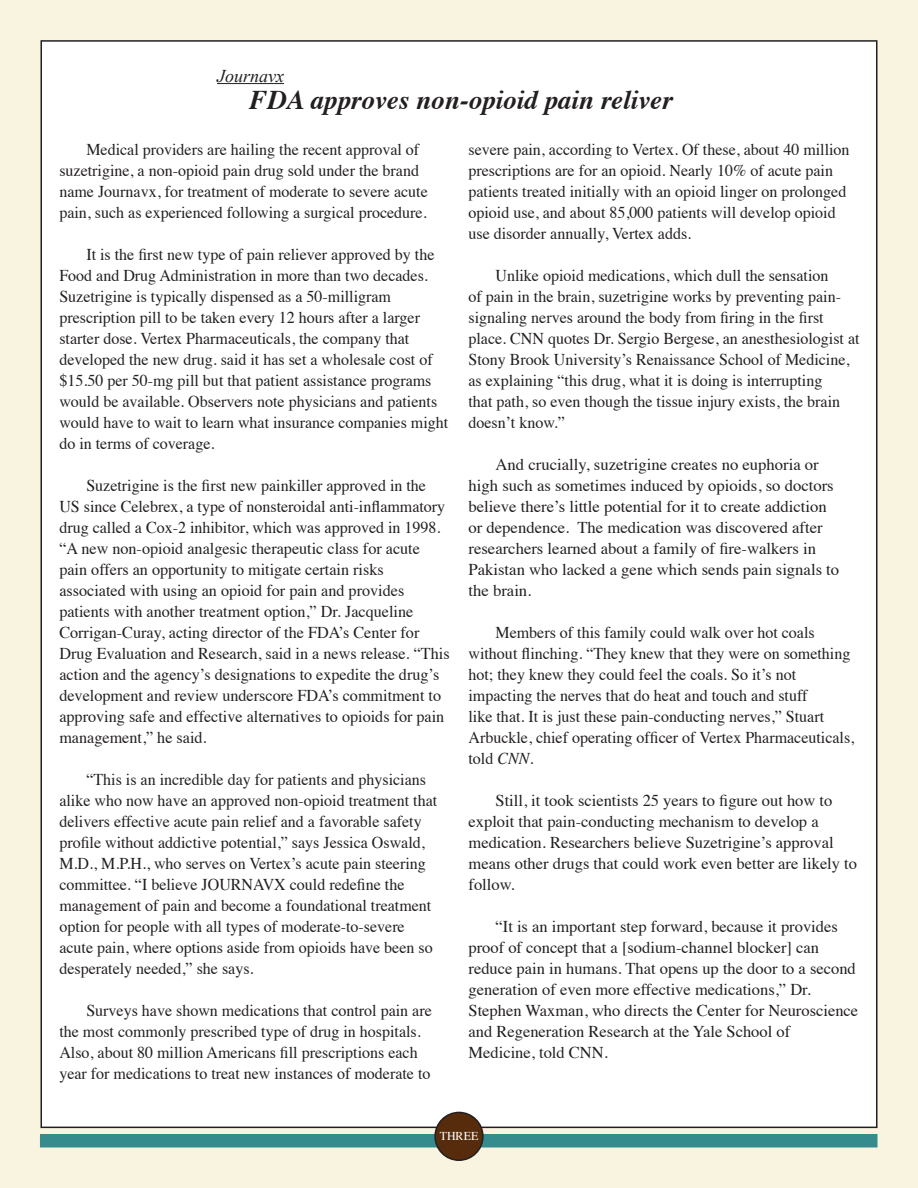
<style>
.page{position:relative;width:918px;height:1188px;background:#f8f4e0}
.page>*{position:absolute;margin:0;border:0;box-sizing:border-box;transform-origin:0 0}
.t1{font:italic 700 27px "Times";color:#231f20}
.t2{font:italic 18px "Times New Roman";color:#231f20}
.t3{font:16.5px/21px "Times";color:#231f20}
.t4{font:12px "Times";color:#fff}
.s1{font-style:italic}
</style>
<div class="page">
<div style="left:41px;top:41px;width:836px;height:1086px;background:#fff"></div>
<div style="left:40px;top:1134px;width:837px;height:14px;background:#368c8c"></div>
<div style="left:435px;top:1112px;width:48px;height:48px;background:#572c0c;border-radius:50%"></div>
<div style="left:434px;top:1112px;width:50px;height:49px;border:2px solid #231f20;border-radius:50%"></div>
<hr style="left:217px;top:83px;width:67px;height:1px;background:#231f20">
<p class="t2" style="left:217px;top:63px;width:68px">Journavx</p>
<p class="t1" style="left:250px;top:74px;width:425px">FDA approves non-opioid pain reliver</p>
<p class="t3" style="left:59px;top:137px;width:370px;text-indent:27px">Medical providers are hailing the recent approval of suzetrigine, a non-opioid pain drug sold under the brand name Journavx, for treatment of moderate to severe acute pain, such as experienced following a surgical procedure.</p>
<p class="t3" style="left:59px;top:242px;width:390px;text-indent:27px">It is the first new type of pain reliever approved by the Food and Drug Administration in more than two decades.<br>Suzetrigine is typically dispensed as a 50-milligram prescription pill to be taken every 12 hours after a larger starter dose. Vertex Pharmaceuticals, the company that developed the new drug. said it has set a wholesale cost of $15.50 per 50-mg pill but that patient assistance programs would be available. Observers note physicians and patients would have to wait to learn what insurance companies might do in terms of coverage.</p>
<p class="t3" style="left:59px;top:473px;width:387px;text-align:center">Suzetrigine is the first new painkiller approved in the<br>US since Celebrex, a type of nonsteroidal anti-inflammatory drug called a Cox-2 inhibitor, which was approved in 1998.</p>
<p class="t3" style="left:59px;top:536px;width:392px">“A new non-opioid analgesic therapeutic class for acute pain offers an opportunity to mitigate certain risks associated with using an opioid for pain and provides patients with another treatment option,” Dr. Jacqueline Corrigan-Curay, acting director of the FDA’s Center for Drug Evaluation and Research, said in a news release. “This action and the agency’s designations to expedite the drug’s development and review underscore FDA’s commitment to approving safe and effective alternatives to opioids for pain management,” he said.</p>
<p class="t3" style="left:59px;top:767px;width:379px;text-indent:27px">“This is an incredible day for patients and physicians alike who now have an approved non-opioid treatment that delivers effective acute pain relief and a favorable safety profile without addictive potential,” says Jessica Oswald, M.D., M.P.H., who serves on Vertex’s acute pain steering committee. “I believe JOURNAVX could redefine the management of pain and become a foundational treatment option for people with all types of moderate-to-severe acute pain, where options aside from opioids have been so desperately needed,” she says.</p>
<p class="t3" style="left:59px;top:998px;width:374px;text-indent:27px">Surveys have shown medications that control pain are the most commonly prescribed type of drug in hospitals.<br>Also, about 80 million Americans fill prescriptions each year for medications to treat new instances of moderate to</p>
<p class="t3" style="left:469px;top:137px;width:383px">severe pain, according to Vertex. Of these, about 40 million prescriptions are for an opioid. Nearly 10% of acute pain patients treated initially with an opioid linger on prolonged opioid use, and about 85,000 patients will develop opioid use disorder annually, Vertex adds.</p>
<p class="t3" style="left:469px;top:263px;width:393px;text-indent:27px">Unlike opioid medications, which dull the sensation<br>of pain in the brain, suzetrigine works by preventing pain&shy;signaling nerves around the body from firing in the first place. CNN quotes Dr. Sergio Bergese, an anesthesiologist at Stony Brook University’s Renaissance School of Medicine, as explaining “this drug, what it is doing is interrupting<br>that path, so even though the tissue injury exists, the brain doesn’t know.”</p>
<p class="t3" style="left:469px;top:452px;width:372px;text-indent:27px">And crucially, suzetrigine creates no euphoria or high such as sometimes induced by opioids, so doctors believe there’s little potential for it to create addiction or dependence. The medication was discovered after researchers learned about a family of fire-walkers in Pakistan who lacked a gene which sends pain signals to the brain.</p>
<p class="t3" style="left:469px;top:620px;width:387px;text-indent:27px">Members of this family could walk over hot coals without flinching. “They knew that they were on something hot; they knew they could feel the coals. So it’s not impacting the nerves that do heat and touch and stuff<br>like that. It is just these pain-conducting nerves,” Stuart Arbuckle, chief operating officer of Vertex Pharmaceuticals, told <span class="s1">CNN</span>.</p>
<p class="t3" style="left:469px;top:788px;width:390px;text-indent:27px">Still, it took scientists 25 years to figure out how to exploit that pain-conducting mechanism to develop a medication. Researchers believe Suzetrigine’s approval means other drugs that could work even better are likely to follow.</p>
<p class="t3" style="left:469px;top:914px;width:391px;text-indent:27px">“It is an important step forward, because it provides proof of concept that a [sodium-channel blocker] can reduce pain in humans. That opens up the door to a second generation of even more effective medications,” Dr.<br>Stephen Waxman, who directs the Center for Neuroscience and Regeneration Research at the Yale School of Medicine, told CNN.</p>
<p class="t4" style="left:440px;top:1125px;width:40px">THREE</p>
</div>
